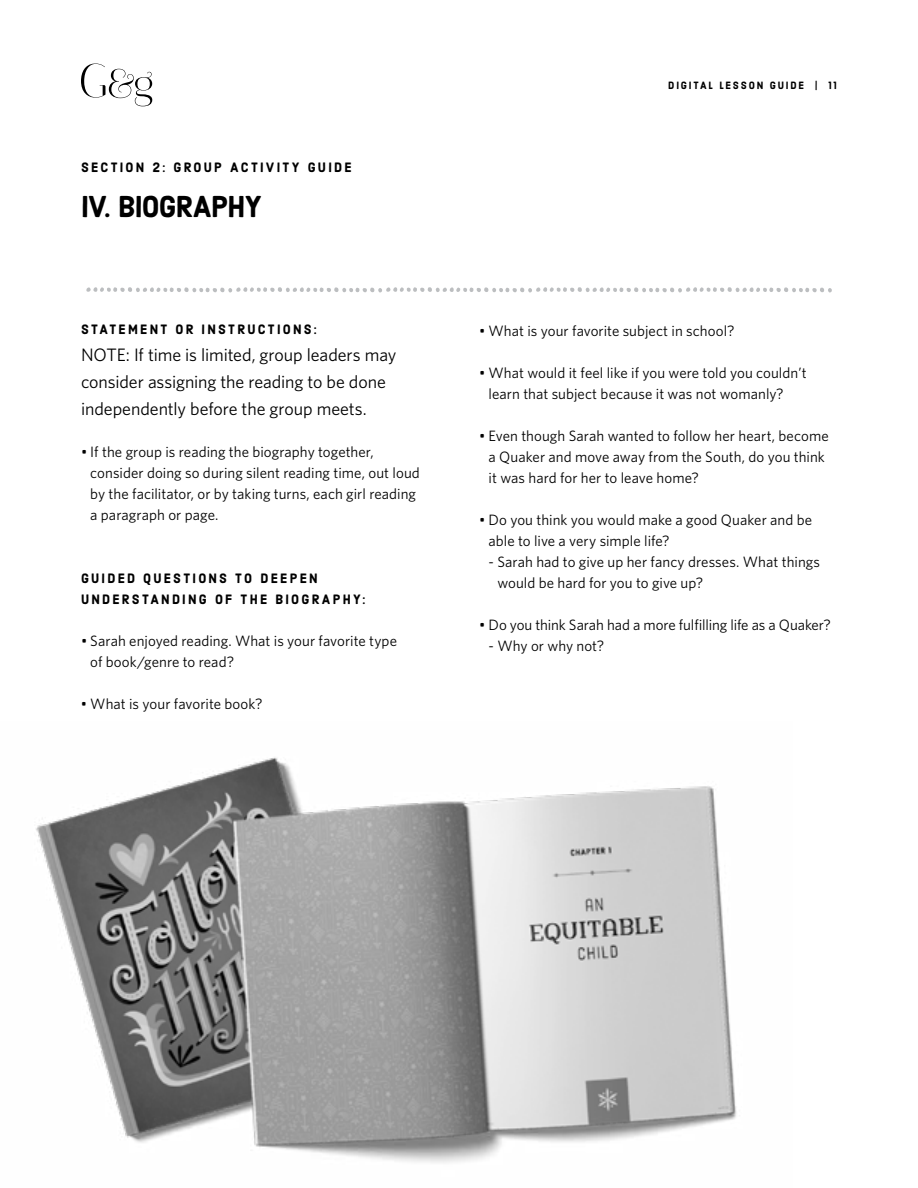
<style>
.page{position:relative;width:918px;height:1188px;background:#fff}
.page>*{position:absolute;margin:0;border:0;box-sizing:border-box;transform-origin:0 0}
.t1{font:54.3px "Harman Extras 1";color:#bcbec0}
.t2{font:30px "Harman Sans";letter-spacing:-.03em;color:#000}
.t3{font:18px/27px "Whitney";letter-spacing:-.005em;color:#000}
.t4{font:15px/21px "Whitney";letter-spacing:.005em;color:#000}
.t5{font:13.5px/21px "Harman Sans";letter-spacing:.165em;color:#000}
.t6{font:10.5px "Harman Sans";letter-spacing:.175em;color:#000}
</style>
<div class="page">
<svg style="left:81px;top:64px;width:71px;height:42px"></svg>
<img style="left:36px;top:757px;width:701px;height:406px">
<p class="t5" style="left:81px;top:157px;width:272px">SECTION 2: GROUP ACTIVITY GUIDE</p>
<h2 class="t2" style="left:81px;top:188px;width:183px">IV. BIOGRAPHY</h2>
<p class="t6" style="left:668px;top:79px;width:170px">DIGITAL LESSON GUIDE | 11</p>
<h1 class="t1" style="left:81px;top:257px;width:758px">{{{{{</h1>
<p class="t5" style="left:81px;top:319px;width:237px">STATEMENT OR INSTRUCTIONS:</p>
<p class="t3" style="left:81px;top:341px;width:317px">NOTE: If time is limited, group leaders may consider assigning the reading to be done independently before the group meets.</p>
<p class="t4" style="left:90px;top:441px;width:331px;text-indent:-9px">• If the group is reading the biography together, consider doing so during silent reading time, out loud by the facilitator, or by taking turns, each girl reading a paragraph or page.</p>
<p class="t5" style="left:81px;top:568px;width:286px">GUIDED QUESTIONS TO DEEPEN<br>UNDERSTANDING OF THE BIOGRAPHY:</p>
<p class="t4" style="left:90px;top:630px;width:308px;text-indent:-9px">• Sarah enjoyed reading. What is your favorite type of book/genre to read?</p>
<p class="t4" style="left:81px;top:693px;width:183px">• What is your favorite book?</p>
<p class="t4" style="left:479px;top:320px;width:257px">• What is your favorite subject in school?</p>
<p class="t4" style="left:489px;top:362px;width:320px;text-indent:-9px">• What would it feel like if you were told you couldn’t learn that subject because it was not womanly?</p>
<p class="t4" style="left:489px;top:425px;width:342px;text-indent:-9px">• Even though Sarah wanted to follow her heart, become a Quaker and move away from the South, do you think it was hard for her to leave home?</p>
<p class="t4" style="left:489px;top:509px;width:325px;text-indent:-9px">• Do you think you would make a good Quaker and be able to live a very simple life?</p>
<p class="t4" style="left:497px;top:551px;width:324px;text-indent:-9px">- Sarah had to give up her fancy dresses. What things would be hard for you to give up?</p>
<p class="t4" style="left:479px;top:614px;width:353px">• Do you think Sarah had a more fulfilling life as a Quaker?</p>
<p class="t4" style="left:489px;top:635px;width:117px">- Why or why not?</p>
</div>
